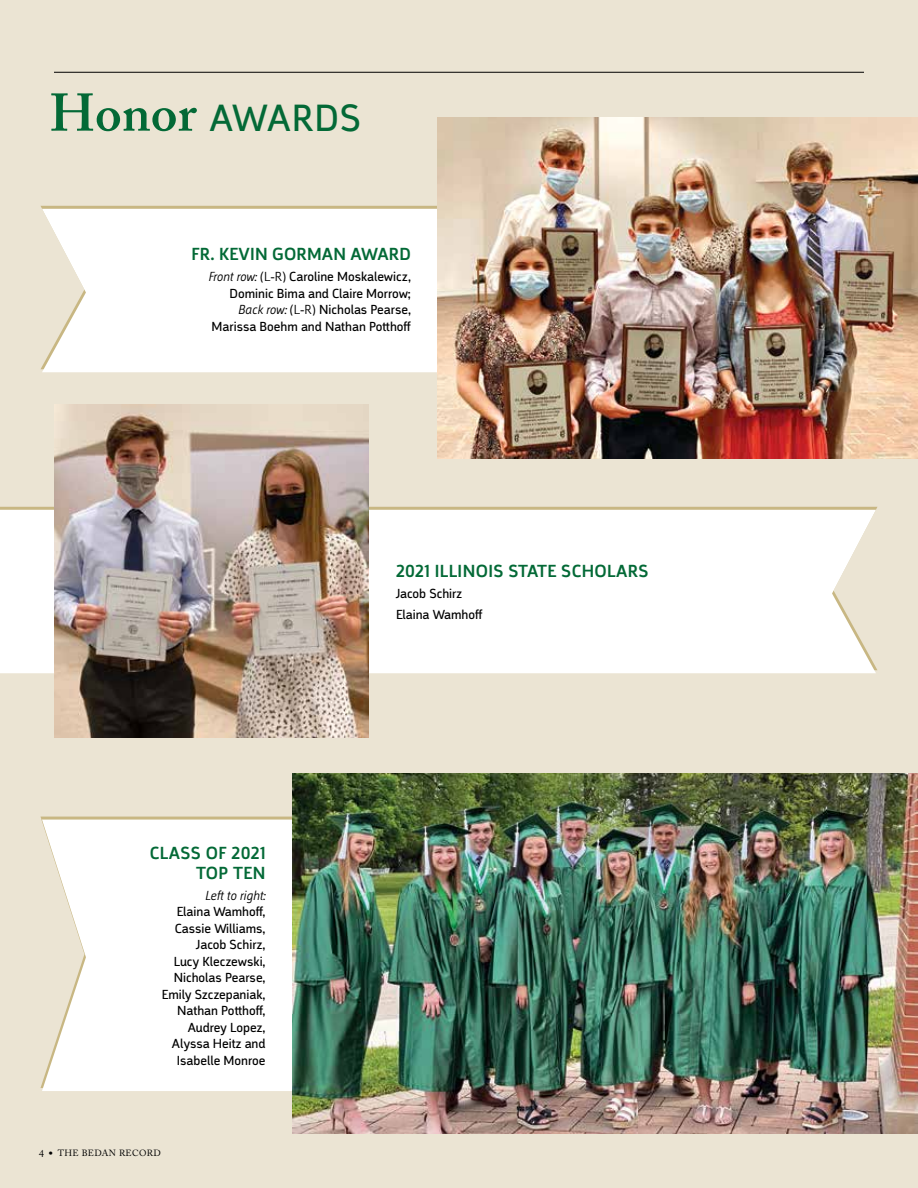
<style>
.page{position:relative;width:918px;height:1188px;background:#ebe4d3}
.page>*{position:absolute;margin:0;border:0;box-sizing:border-box;transform-origin:0 0}
.t1{font:39px "Argumentum";letter-spacing:.015em;color:#036936}
.t2{font:500 18px/20.2px "Argumentum";letter-spacing:.02em;color:#036936;text-align:right}
.t3{font:13.5px/16.5px "Argumentum";color:#000;text-align:right}
.t4{font:italic 300 13.5px "Argumentum";color:#000}
.t5{font:9px "Adobe Caslon";letter-spacing:.04em;color:#000}
.s1{font-family:"Adobe Caslon";font-weight:600;font-size:52.5px}
.s2{font-weight:300;font-style:italic}
.s3{font-weight:300}
.s4{font-size:10.5px}
.s5{font-size:13.5px}
</style>
<div class="page">
<div style="left:0;top:510px;width:876px;height:163px;background:#fff"></div>
<div style="left:42px;top:209px;width:396px;height:163px;background:#fff"></div>
<svg style="left:42px;top:820px;width:251px;height:271px;background:#fcfbfa"></svg>
<img style="left:293px;top:774px;width:625px;height:360px">
<hr style="left:54px;top:72px;width:810px;height:1px;background:#000">
<img style="left:54px;top:405px;width:315px;height:333px">
<img style="left:438px;top:117px;width:480px;height:342px">
<h1 class="t1" style="left:50px;top:94px;width:313px"><span class="s1">Honor</span> AWARDS</h1>
<h2 class="t2" style="left:192px;top:244px;width:221px">FR. KEVIN GORMAN AWARD</h2>
<p class="t3" style="left:208px;top:269px;width:204px"><span class="s2">Front row:</span> <span class="s3">(L-R)</span> Caroline Moskalewicz, Dominic Bima and Claire Morrow; <span class="s2">Back row:</span> <span class="s3">(L-R)</span> Nicholas Pearse, Marissa Boehm and Nathan Potthoff</p>
<h2 class="t2" style="left:150px;top:843px;width:117px">CLASS OF 2021<br>TOP TEN</h2>
<p class="t4" style="left:205px;top:887px;width:62px">Left to right:</p>
<p class="t3" style="left:162px;top:904px;width:105px">Elaina Wamhoff,<br>Cassie Williams,<br>Jacob Schirz,<br>Lucy Kleczewski,<br>Nicholas Pearse,<br>Emily Szczepaniak,<br>Nathan Potthoff,<br>Audrey Lopez,<br>Alyssa Heitz and<br>Isabelle Monroe</p>
<p class="t5" style="left:39px;top:1148px;width:123px"><span class="s4">4</span> <span class="s5">•</span> THE BEDAN RECORD</p>
<h2 class="t2" style="left:396px;top:561px;width:254px">2021 ILLINOIS STATE SCHOLARS</h2>
<p class="t3" style="left:396px;top:583px;width:88px;line-height:21px;text-align:left">Jacob Schirz<br>Elaina Wamhoff</p>
</div>
